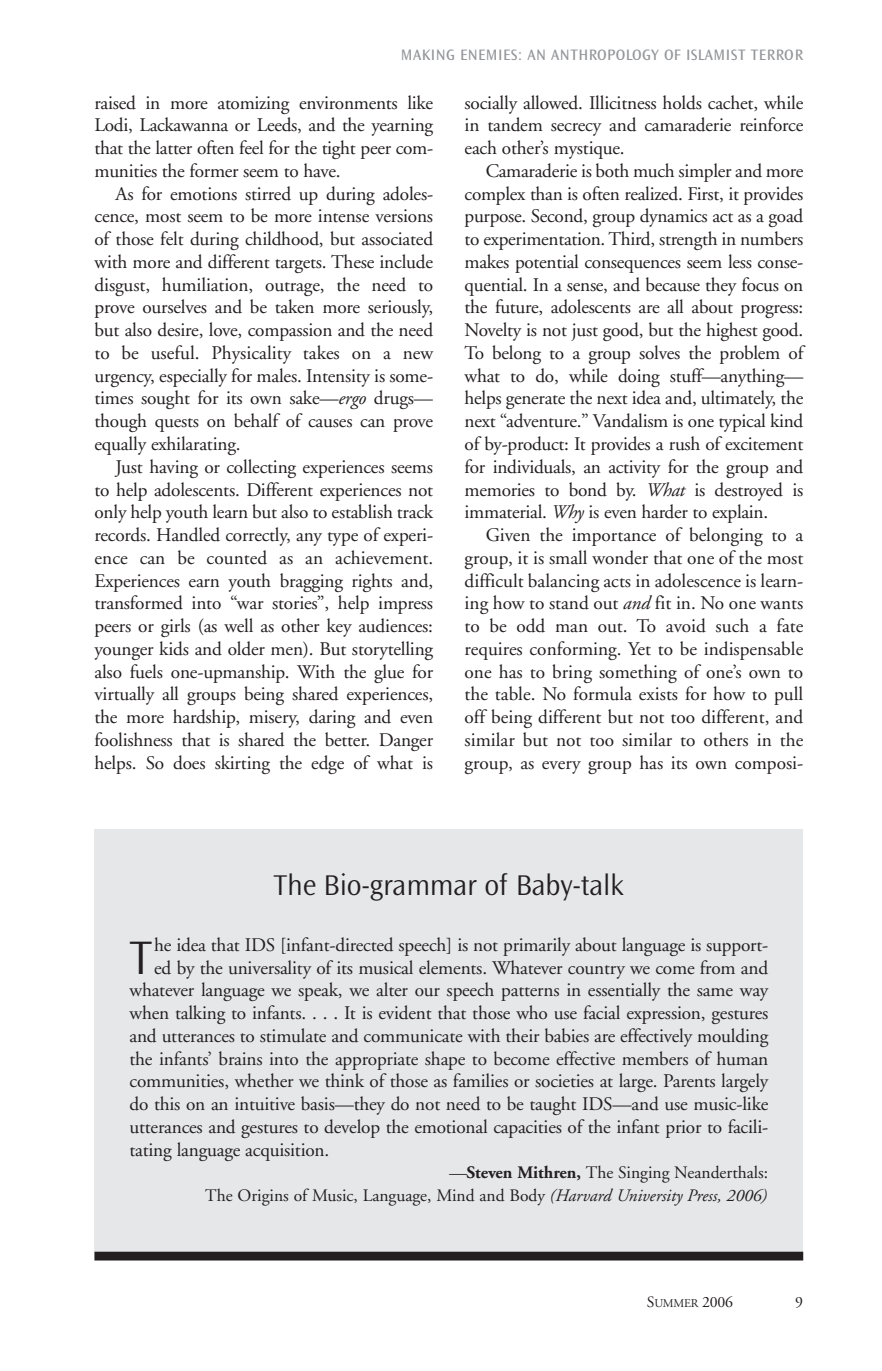
<style>
.page{position:relative;width:882px;height:1371px;background:#fff}
.page>*{position:absolute;margin:0;border:0;box-sizing:border-box;transform-origin:0 0}
.t1{font:300 49px "Ocean Sans";color:#231f20}
.t2{font:300 29.75px "Ocean Sans";letter-spacing:-.01em;color:#231f20}
.t3{font:19.25px/22.8px "Adobe Garamond";letter-spacing:-.01em;color:#231f20;text-align:justify}
.t4{font:17.5px/22.8px "Adobe Garamond";color:#231f20;text-align:right}
.t5{font:15.75px "Ocean Sans";letter-spacing:.025em;color:#939598}
.t6{font:15.75px "Adobe Garamond";color:#231f20}
.s1{font-style:italic}
.s2{font-weight:700}
.s3{font-size:11.9px}
</style>
<div class="page">
<div style="left:94px;top:829px;width:709px;height:431px;background:#e6e7e9"></div>
<div style="left:94px;top:1251px;width:709px;height:9px;background:#231f20"></div>
<p class="t5" style="left:401px;top:49px;width:404px">MAKING ENEMIES: AN ANTHROPOLOGY OF ISLAMIST TERROR</p>
<p class="t3" style="left:95px;top:93px;width:340px">raised in more atomizing environments like Lodi, Lackawanna or Leeds, and the yearning that the latter often feel for the tight peer com&shy;munities the former seem to have.</p>
<p class="t3" style="left:95px;top:184px;width:340px;text-indent:21px">As for emotions stirred up during adoles&shy;cence, most seem to be more intense versions of those felt during childhood, but associated with more and different targets. These include disgust, humiliation, outrage, the need to prove ourselves and be taken more seriously, but also desire, love, compassion and the need to be useful. Physicality takes on a new urgency, especially for males. Intensity is some&shy;times sought for its own sake—<span class="s1">ergo</span> drugs— though quests on behalf of causes can prove equally exhilarating.</p>
<p class="t3" style="left:95px;top:457px;width:340px;text-indent:21px">Just having or collecting experiences seems to help adolescents. Different experiences not only help youth learn but also to establish track records. Handled correctly, any type of experi&shy;ence can be counted as an achievement.<br>Experiences earn youth bragging rights and, transformed into “war stories”, help impress peers or girls (as well as other key audiences: younger kids and older men). But storytelling also fuels one-upmanship. With the glue for virtually all groups being shared experiences, the more hardship, misery, daring and even foolishness that is shared the better. Danger helps. So does skirting the edge of what is</p>
<p class="t3" style="left:465px;top:93px;width:340px">socially allowed. Illicitness holds cachet, while in tandem secrecy and camaraderie reinforce each other’s mystique.</p>
<p class="t3" style="left:465px;top:161px;width:340px;text-indent:21px">Camaraderie is both much simpler and more complex than is often realized. First, it provides purpose. Second, group dynamics act as a goad to experimentation. Third, strength in numbers makes potential consequences seem less conse&shy;quential. In a sense, and because they focus on the future, adolescents are all about progress:<br>Novelty is not just good, but the highest good.<br>To belong to a group solves the problem of what to do, while doing stuff—anything— helps generate the next idea and, ultimately, the next “adventure.” Vandalism is one typical kind of by-product: It provides a rush of excitement for individuals, an activity for the group and memories to bond by. <span class="s1">What</span> is destroyed is immaterial. <span class="s1">Why</span> is even harder to explain.</p>
<p class="t3" style="left:465px;top:525px;width:340px;text-indent:21px">Given the importance of belonging to a group, it is small wonder that one of the most difficult balancing acts in adolescence is learn&shy;ing how to stand out <span class="s1">and</span> fit in. No one wants to be odd man out. To avoid such a fate requires conforming. Yet to be indispensable one has to bring something of one’s own to the table. No formula exists for how to pull off being different but not too different, and similar but not too similar to others in the group, as every group has its own composi-</p>
<h2 class="t2" style="left:274px;top:872px;width:352px">The Bio-grammar of Baby-talk</h2>
<h1 class="t1" style="left:130px;top:936px;width:24px">T</h1>
<p class="t3" style="left:154px;top:934px;width:616px">he idea that IDS [infant-directed speech] is not primarily about language is support-</p>
<p class="t3" style="left:154px;top:957px;width:616px">ed by the universality of its musical elements. Whatever country we come from and</p>
<p class="t3" style="left:129px;top:980px;width:640px">whatever language we speak, we alter our speech patterns in essentially the same way</p>
<p class="t3" style="left:129px;top:1003px;width:640px">when talking to infants. . . . It is evident that those who use facial expression, gestures</p>
<p class="t3" style="left:129px;top:1025px;width:640px">and utterances to stimulate and communicate with their babies are effectively moulding</p>
<p class="t3" style="left:129px;top:1048px;width:640px">the infants’ brains into the appropriate shape to become effective members of human</p>
<p class="t3" style="left:129px;top:1071px;width:640px">communities, whether we think of those as families or societies at large. Parents largely</p>
<p class="t3" style="left:129px;top:1094px;width:640px">do this on an intuitive basis—they do not need to be taught IDS—and use music-like</p>
<p class="t3" style="left:129px;top:1116px;width:640px">utterances and gestures to develop the emotional capacities of the infant prior to facili-</p>
<p class="t3" style="left:129px;top:1139px;width:201px">tating language acquisition.</p>
<p class="t4" style="left:205px;top:1162px;width:564px"><span class="s1">—</span><span class="s2">Steven Mithren,</span> The Singing Neanderthals:<br>The Origins of Music, Language, Mind and Body <span class="s1">(Harvard University Press, 2006)</span></p>
<p class="t6" style="left:647px;top:1296px;width:88px">S<span class="s3">UMMER</span> 2006</p>
<p class="t6" style="left:795px;top:1296px;width:9px">9</p>
</div>
